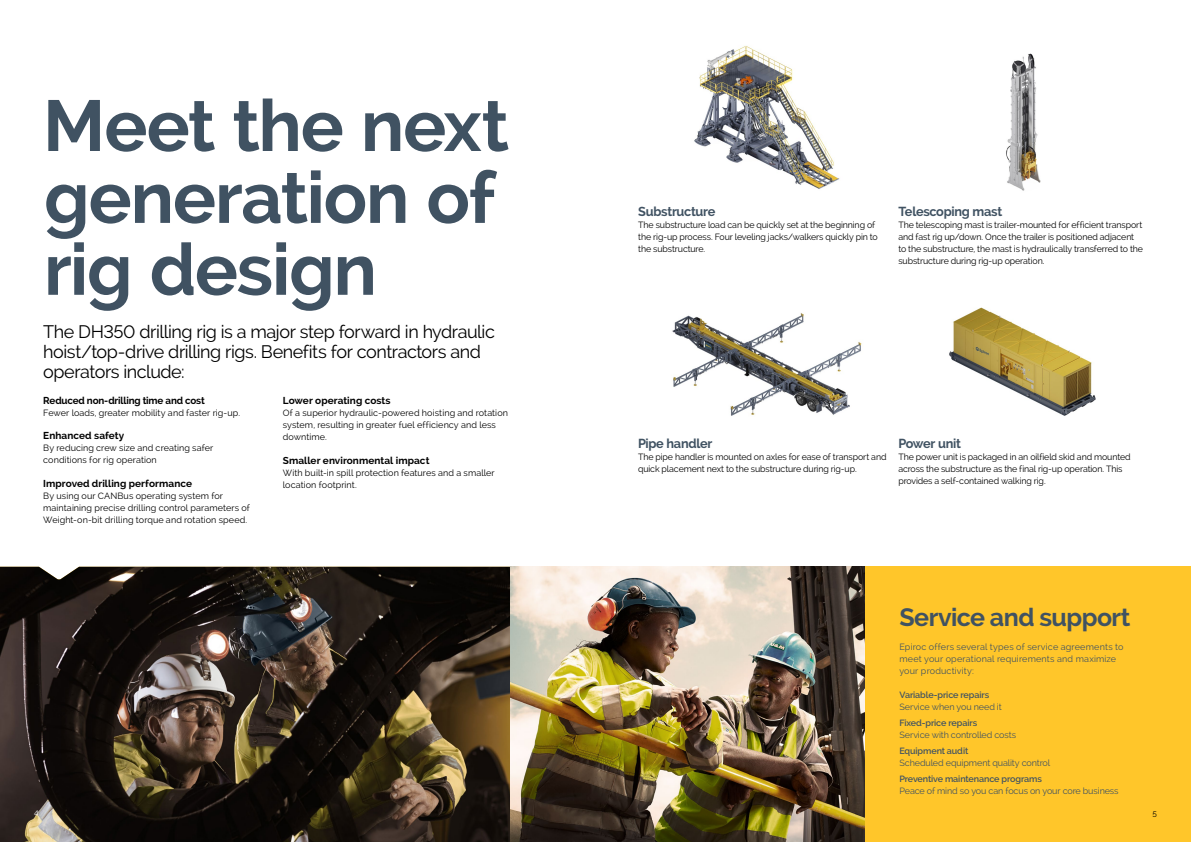
<style>
.page{position:relative;width:1191px;height:842px;background:#fff}
.page>*{position:absolute;margin:0;border:0;box-sizing:border-box;transform-origin:0 0}
.t1{font:700 71.9px/71.9px "Raleway";letter-spacing:-.015em;color:#405262}
.t2{font:700 25px "Raleway";letter-spacing:-.025em;color:#405262}
.t3{font:18px/20px "Raleway";letter-spacing:-.025em;color:#000}
.t4{font:700 13px "Raleway";letter-spacing:-.025em;color:#405262}
.t5{font:700 10px "Raleway";letter-spacing:.005em;color:#000}
.t6{font:700 10px "Raleway";letter-spacing:-.015em;color:#000}
.t7{font:9px/12px "Raleway";letter-spacing:-.01em;color:#000}
.t8{font:9px/12px "Raleway";letter-spacing:.01em;color:#000}
.t9{font:9px "Raleway";letter-spacing:-.005em;color:#405262}
.t10{font:9px/12px "Raleway";letter-spacing:.02em;color:#405262}
.t11{font:600 9px "Raleway";letter-spacing:-.01em;color:#405262}
.t12{font:8px "Raleway";color:#fff}
.t13{font:8px "Raleway";color:#000}
</style>
<div class="page">
<div style="left:864px;top:567px;width:327px;height:275px;background:#ffc62a"></div>
<img style="left:0;top:567px;width:864px;height:275px">
<img style="left:1006px;top:53px;width:35px;height:138px">
<img style="left:672px;top:313px;width:190px;height:103px">
<img style="left:694px;top:46px;width:146px;height:143px">
<img style="left:949px;top:307px;width:147px;height:109px">
<h1 class="t1" style="left:43px;top:90px;width:467px">Meet the next generation of rig design</h1>
<h3 class="t3" style="left:43px;top:322px;width:453px">The DH350 drilling rig is a major step forward in hydraulic hoist/top-drive drilling rigs. Benefits for contractors and operators include:</h3>
<p class="t6" style="left:43px;top:394px;width:163px">Reduced non-drilling time and cost</p>
<p class="t8" style="left:43px;top:406px;width:198px">Fewer loads, greater mobility and faster rig-up.</p>
<p class="t5" style="left:43px;top:430px;width:82px">Enhanced safety</p>
<p class="t8" style="left:43px;top:442px;width:172px">By reducing crew size and creating safer conditions for rig operation</p>
<p class="t5" style="left:43px;top:478px;width:150px">Improved drilling performance</p>
<p class="t8" style="left:43px;top:490px;width:208px">By using our CANBus operating system for maintaining precise drilling control parameters of<br>Weight-on-bit drilling torque and rotation speed.</p>
<p class="t5" style="left:283px;top:394px;width:109px">Lower operating costs</p>
<p class="t8" style="left:283px;top:406px;width:227px">Of a superior hydraulic-powered hoisting and rotation system, resulting in greater fuel efficiency and less downtime.</p>
<p class="t5" style="left:283px;top:454px;width:148px">Smaller environmental impact</p>
<p class="t8" style="left:283px;top:466px;width:213px">With built-in spill protection features and a smaller location footprint.</p>
<h3 class="t4" style="left:638px;top:204px;width:79px">Substructure</h3>
<p class="t7" style="left:638px;top:219px;width:241px">The substructure load can be quickly set at the beginning of the rig-up process. Four leveling jacks/walkers quickly pin to the substructure.</p>
<h3 class="t4" style="left:898px;top:204px;width:105px">Telescoping mast</h3>
<p class="t7" style="left:898px;top:219px;width:246px">The telescoping mast is trailer-mounted for efficient transport and fast rig up/down. Once the trailer is positioned adjacent to the substructure, the mast is hydraulically transferred to the substructure during rig-up operation.</p>
<h3 class="t4" style="left:638px;top:435px;width:76px">Pipe handler</h3>
<p class="t7" style="left:638px;top:450px;width:250px">The pipe handler is mounted on axles for ease of transport and quick placement next to the substructure during rig-up.</p>
<h3 class="t4" style="left:898px;top:435px;width:64px">Power unit</h3>
<p class="t7" style="left:898px;top:450px;width:234px">The power unit is packaged in an oilfield skid and mounted across the substructure as the final rig-up operation. This provides a self-contained walking rig.</p>
<h2 class="t2" style="left:899px;top:603px;width:233px">Service and support</h2>
<p class="t10" style="left:899px;top:641px;width:226px">Epiroc offers several types of service agreements to meet your operational requirements and maximize your productivity:</p>
<p class="t11" style="left:899px;top:690px;width:91px">Variable-price repairs</p>
<p class="t9" style="left:899px;top:701px;width:104px">Service when you need it</p>
<p class="t11" style="left:899px;top:718px;width:79px">Fixed-price repairs</p>
<p class="t9" style="left:899px;top:729px;width:118px">Service with controlled costs</p>
<p class="t11" style="left:899px;top:746px;width:70px">Equipment audit</p>
<p class="t9" style="left:899px;top:757px;width:152px">Scheduled equipment quality control</p>
<p class="t11" style="left:899px;top:774px;width:144px">Preventive maintenance programs</p>
<p class="t9" style="left:899px;top:785px;width:221px">Peace of mind so you can focus on your core business</p>
<p class="t12" style="left:34px;top:808px;width:6px">4</p>
<p class="t13" style="left:1152px;top:809px;width:6px">5</p>
</div>
